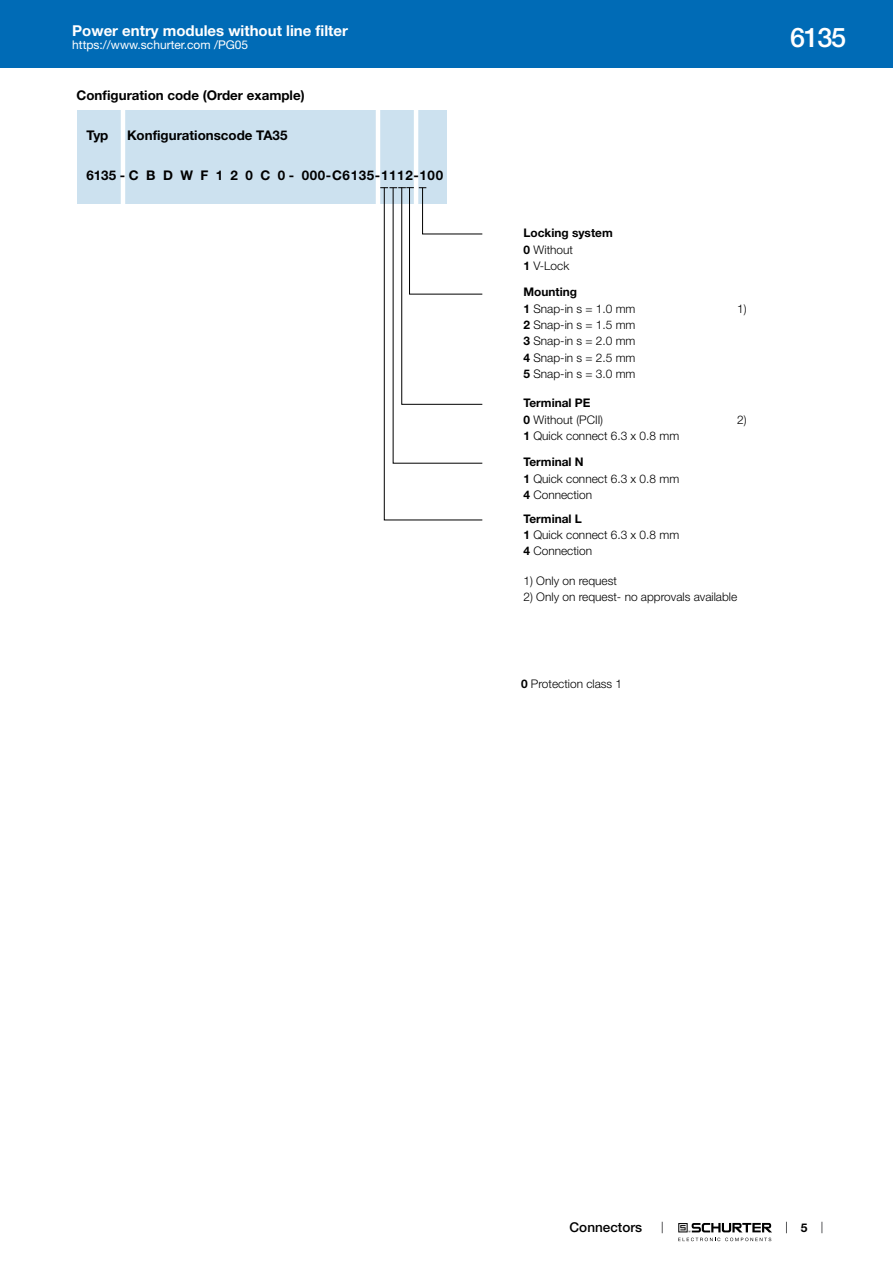
<style>
.page{position:relative;width:893px;height:1263px;background:#fff}
.page>*{position:absolute;margin:0;border:0;box-sizing:border-box;transform-origin:0 0}
.t1{font:500 27px "Helvetica Neue LT";color:#fff}
.t2{font:700 15px "Helvetica Neue LT";color:#fff}
.t3{font:500 13.5px "Helvetica Neue LT";color:#000}
.t4{font:700 13.35px "Helvetica Neue LT";color:#000}
.t5{font:700 13.35px "Helvetica Neue LT";letter-spacing:.05em;color:#000}
.t6{font:12px "Helvetica Neue LT";color:#fff}
.t7{font:700 12px "Helvetica Neue LT";color:#000}
.t8{font:300 11.85px/16.4px "Helvetica Neue LT";color:#000}
.t9{font:700 11.85px/16.4px "Helvetica Neue LT";color:#000}
.s1{font-weight:300}
.s2{font-weight:700}
</style>
<div class="page">
<svg style="left:678px;top:1223px;width:94px;height:18px"></svg>
<div style="left:0;top:0;width:893px;height:68px;background:#006bb6"></div>
<div style="left:77px;top:110px;width:370px;height:94px;background:#cce1ef"></div>
<hr style="left:121px;top:109px;width:4px;height:97px;background:#fff">
<hr style="left:376px;top:109px;width:4px;height:97px;background:#fff">
<hr style="left:414px;top:110px;width:4px;height:97px;background:#fff">
<svg style="left:380px;top:187px;width:103px;height:334px"></svg>
<p class="t2" style="left:72px;top:21px;width:277px">Power entry modules without line filter</p>
<p class="t6" style="left:72px;top:38px;width:178px">https://www.schurter.com /PG05</p>
<p class="t4" style="left:76px;top:87px;width:230px">Configuration code (Order example)</p>
<p class="t4" style="left:86px;top:127px;width:24px">Typ</p>
<p class="t4" style="left:127px;top:127px;width:162px">Konfigurationscode TA35</p>
<p class="t5" style="left:86px;top:167px;width:358px">6135 - C B D W F 1 2 0 C 0 - 000-C6135-1112-100</p>
<h1 class="t1" style="left:790px;top:21px;width:57px">6135</h1>
<p class="t9" style="left:524px;top:225px;width:91px">Locking system<br>0 <span class="s1">Without<br></span>1 <span class="s1">V-Lock</span></p>
<p class="t8" style="left:524px;top:284px;width:113px"><span class="s2">Mounting<br>1</span> Snap-in s = 1.0 mm</p>
<p class="t8" style="left:524px;top:316px;width:113px;text-align:justify"><span class="s2">2</span> Snap-in s = 1.5 mm <span class="s2">3</span> Snap-in s = 2.0 mm <span class="s2">4</span> Snap-in s = 2.5 mm <span class="s2">5</span> Snap-in s = 3.0 mm</p>
<p class="t8" style="left:524px;top:395px;width:81px"><span class="s2">Terminal PE<br>0</span> Without (PCII)</p>
<p class="t8" style="left:524px;top:427px;width:157px"><span class="s2">1</span> Quick connect 6.3 x 0.8 mm</p>
<p class="t8" style="left:524px;top:454px;width:157px"><span class="s2">Terminal N<br>1</span> Quick connect 6.3 x 0.8 mm<br><span class="s2">4</span> Connection</p>
<p class="t8" style="left:524px;top:510px;width:157px"><span class="s2">Terminal L<br>1</span> Quick connect 6.3 x 0.8 mm<br><span class="s2">4</span> Connection</p>
<p class="t8" style="left:737px;top:300px;width:11px">1)</p>
<p class="t8" style="left:737px;top:411px;width:11px">2)</p>
<p class="t8" style="left:524px;top:572px;width:95px">1) Only on request</p>
<p class="t8" style="left:524px;top:588px;width:215px">2) Only on request- no approvals available</p>
<p class="t8" style="left:521px;top:676px;width:103px"><span class="s2">0</span> Protection class 1</p>
<p class="t3" style="left:570px;top:1219px;width:74px">Connectors</p>
<p class="t7" style="left:801px;top:1220px;width:8px">5</p>
</div>
